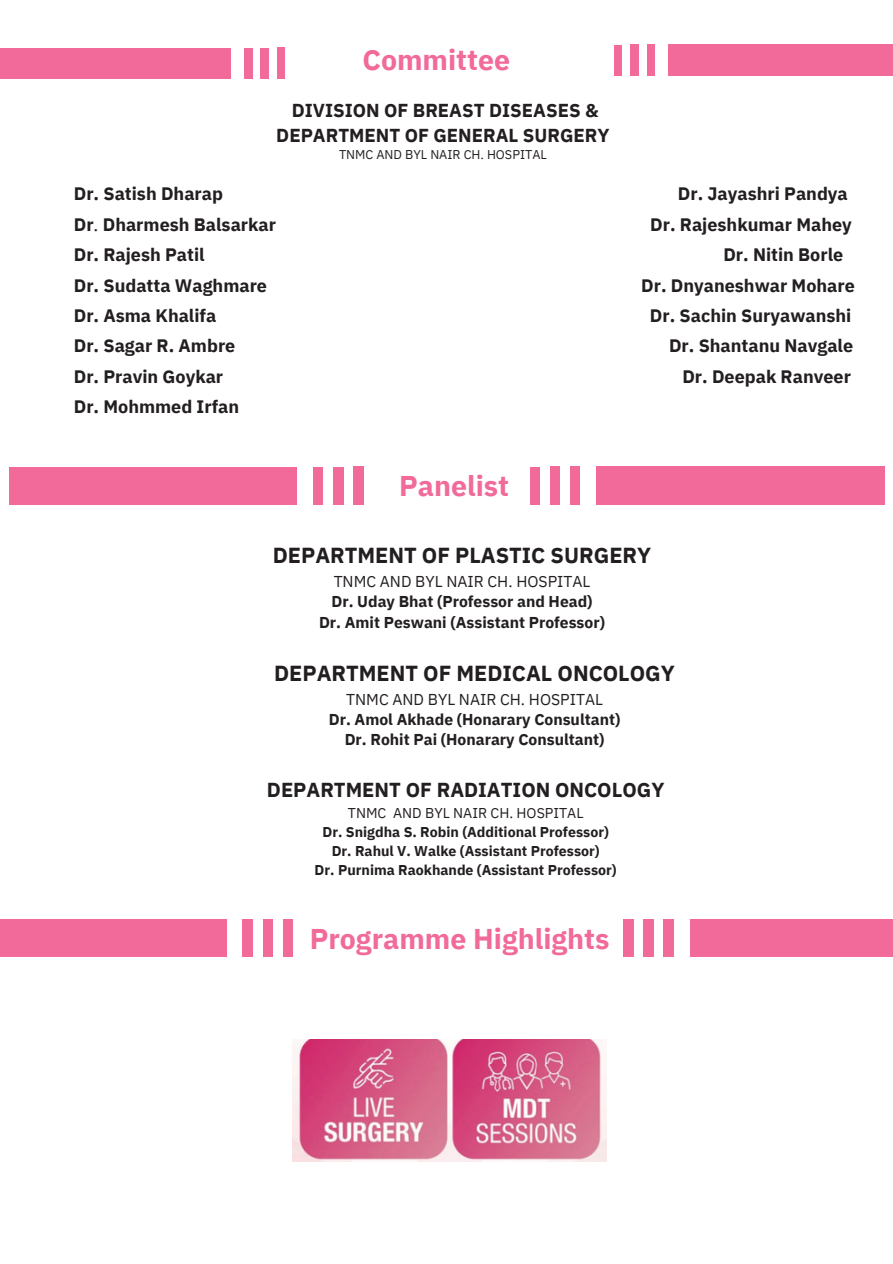
<style>
.page{position:relative;width:893px;height:1264px;background:#fff}
.page>*{position:absolute;margin:0;border:0;box-sizing:border-box;transform-origin:0 0}
.t1{font:700 28.5px "IBM Plex Sans";color:#f16a9a}
.t2{font:700 21.75px "IBM Plex Sans";color:#231f20}
.t3{font:700 20.25px "IBM Plex Sans";color:#231f20}
.t4{font:700 18.75px/24.3px "IBM Plex Sans";color:#231f20;text-align:center}
.t5{font:700 18px "IBM Plex Sans";color:#231f20}
.t6{font:700 15.75px "IBM Plex Sans";color:#231f20}
.t7{font:15.75px "IBM Plex Sans";color:#231f20}
.t8{font:700 14.25px "IBM Plex Sans";color:#231f20}
.t9{font:14.25px "IBM Plex Sans";color:#231f20}
.t10{font:12.75px "IBM Plex Sans";color:#231f20}
.s1{font-weight:400}
</style>
<div class="page">
<div style="left:668px;top:45px;width:224px;height:30px;background:#f16a9a"></div>
<div style="left:614px;top:45px;width:7px;height:31px;background:#f16a9a"></div>
<div style="left:647px;top:45px;width:7px;height:30px;background:#f16a9a"></div>
<div style="left:630px;top:45px;width:8px;height:30px;background:#f16a9a"></div>
<div style="left:0;top:48px;width:231px;height:31px;background:#f16a9a"></div>
<div style="left:277px;top:48px;width:8px;height:30px;background:#f16a9a"></div>
<div style="left:244px;top:48px;width:8px;height:31px;background:#f16a9a"></div>
<div style="left:261px;top:48px;width:7px;height:31px;background:#f16a9a"></div>
<div style="left:9px;top:467px;width:288px;height:37px;background:#f16a9a"></div>
<div style="left:354px;top:467px;width:9px;height:37px;background:#f16a9a"></div>
<div style="left:313px;top:467px;width:10px;height:37px;background:#f16a9a"></div>
<div style="left:333px;top:467px;width:10px;height:37px;background:#f16a9a"></div>
<div style="left:596px;top:467px;width:288px;height:37px;background:#f16a9a"></div>
<div style="left:530px;top:467px;width:9px;height:37px;background:#f16a9a"></div>
<div style="left:570px;top:467px;width:10px;height:37px;background:#f16a9a"></div>
<div style="left:550px;top:467px;width:9px;height:37px;background:#f16a9a"></div>
<div style="left:690px;top:919px;width:202px;height:37px;background:#f16a9a"></div>
<div style="left:623px;top:919px;width:10px;height:37px;background:#f16a9a"></div>
<div style="left:664px;top:919px;width:9px;height:37px;background:#f16a9a"></div>
<div style="left:643px;top:919px;width:10px;height:37px;background:#f16a9a"></div>
<div style="left:0;top:919px;width:226px;height:37px;background:#f16a9a"></div>
<div style="left:283px;top:919px;width:10px;height:37px;background:#f16a9a"></div>
<div style="left:243px;top:919px;width:9px;height:37px;background:#f16a9a"></div>
<div style="left:263px;top:919px;width:9px;height:37px;background:#f16a9a"></div>
<img style="left:292px;top:1039px;width:314px;height:122px">
<h1 class="t1" style="left:362px;top:41px;width:149px">Committee</h1>
<h1 class="t4" style="left:276px;top:98px;width:335px">DIVISION OF BREAST DISEASES &amp;<br>DEPARTMENT OF GENERAL SURGERY</h1>
<h1 class="t10" style="left:339px;top:145px;width:209px">TNMC AND BYL NAIR CH. HOSPITAL</h1>
<h1 class="t5" style="left:74px;top:182px;width:151px">Dr. Satish Dharap</h1>
<h1 class="t5" style="left:677px;top:182px;width:171px">Dr. Jayashri Pandya</h1>
<h1 class="t5" style="left:74px;top:212px;width:204px">Dr<span class="s1">.</span> Dharmesh Balsarkar</h1>
<h1 class="t5" style="left:650px;top:212px;width:203px">Dr. Rajeshkumar Mahey</h1>
<h1 class="t5" style="left:74px;top:243px;width:132px">Dr. Rajesh Patil</h1>
<h1 class="t5" style="left:723px;top:243px;width:121px">Dr. Nitin Borle</h1>
<h1 class="t5" style="left:74px;top:273px;width:195px">Dr. Sudatta Waghmare</h1>
<h1 class="t5" style="left:641px;top:273px;width:215px">Dr. Dnyaneshwar Mohare</h1>
<h1 class="t5" style="left:74px;top:303px;width:144px">Dr. Asma Khalifa</h1>
<h1 class="t5" style="left:650px;top:303px;width:203px">Dr. Sachin Suryawanshi</h1>
<h1 class="t5" style="left:74px;top:334px;width:163px">Dr. Sagar R. Ambre</h1>
<h1 class="t5" style="left:669px;top:334px;width:186px">Dr. Shantanu Navgale</h1>
<h1 class="t5" style="left:74px;top:364px;width:151px">Dr. Pravin Goykar</h1>
<h1 class="t5" style="left:682px;top:364px;width:170px">Dr. Deepak Ranveer</h1>
<h1 class="t5" style="left:74px;top:395px;width:167px">Dr. Mohmmed Irfan</h1>
<h2 class="t1" style="left:399px;top:467px;width:111px">Panelist</h2>
<p class="t2" style="left:273px;top:541px;width:380px">DEPARTMENT OF PLASTIC SURGERY</p>
<p class="t7" style="left:333px;top:571px;width:258px">TNMC AND BYL NAIR CH. HOSPITAL</p>
<p class="t6" style="left:331px;top:591px;width:263px">Dr. Uday Bhat (Professor and Head)</p>
<p class="t6" style="left:319px;top:611px;width:287px">Dr. Amit Peswani (Assistant Professor)</p>
<p class="t2" style="left:274px;top:658px;width:402px">DEPARTMENT OF MEDICAL ONCOLOGY</p>
<p class="t7" style="left:346px;top:688px;width:258px">TNMC AND BYL NAIR CH. HOSPITAL</p>
<p class="t6" style="left:329px;top:708px;width:293px">Dr. Amol Akhade (Honarary Consultant)</p>
<p class="t6" style="left:344px;top:729px;width:261px">Dr. Rohit Pai (Honarary Consultant)</p>
<p class="t3" style="left:267px;top:776px;width:399px">DEPARTMENT OF RADIATION ONCOLOGY</p>
<p class="t9" style="left:348px;top:803px;width:237px">TNMC AND BYL NAIR CH. HOSPITAL</p>
<p class="t8" style="left:322px;top:822px;width:288px">Dr. Snigdha S. Robin (Additional Professor)</p>
<p class="t8" style="left:331px;top:841px;width:269px">Dr. Rahul V. Walke (Assistant Professor)</p>
<p class="t8" style="left:314px;top:860px;width:303px">Dr. Purnima Raokhande (Assistant Professor)</p>
<p class="t1" style="left:309px;top:919px;width:301px">Programme Highlights</p>
</div>
